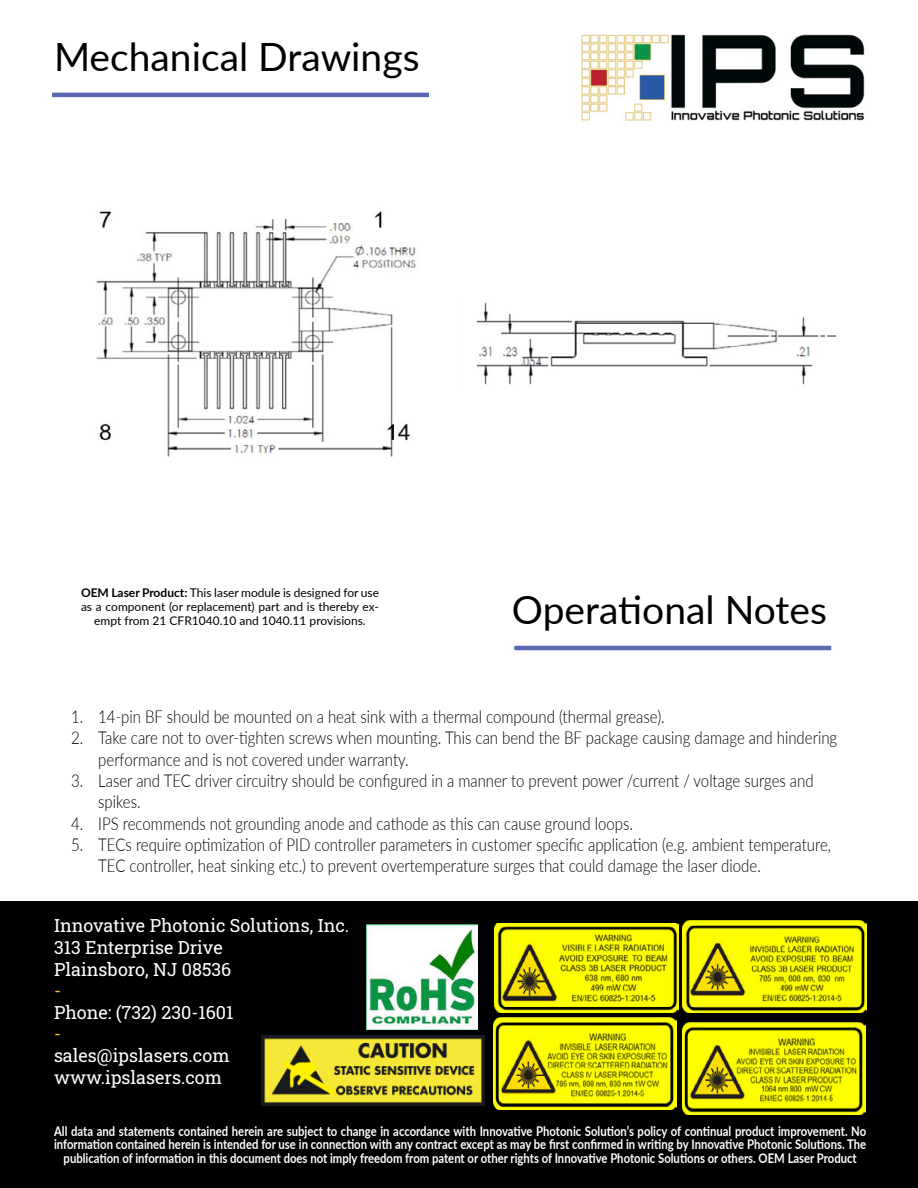
<style>
.page{position:relative;width:918px;height:1188px;background:#fff}
.page>*{position:absolute;margin:0;border:0;box-sizing:border-box;transform-origin:0 0}
.t1{font:39px "Lato";color:#000}
.t2{font:18px/21.6px "Roboto Slab";color:#fff}
.t3{font:18px "Roboto Slab";color:#ffc62f}
.t4{font:300 17.7px/21.3px "Lato";color:#000;scale:.85 1}
.t5{font:700 13.35px/13.4px "Lato";color:#fff;text-align:center;scale:.85 1}
.t6{font:12px/14.4px "Lato";color:#000;text-align:center}
.s1{font-weight:700}
</style>
<div class="page">
<div style="left:0;top:902px;width:918px;height:286px;background:#000"></div>
<hr style="left:52px;top:93px;width:377px;height:4px;background:#5968b0">
<hr style="left:514px;top:646px;width:317px;height:4px;background:#5968b0">
<img style="left:96px;top:211px;width:320px;height:246px">
<img style="left:476px;top:302px;width:360px;height:83px">
<img style="left:495px;top:924px;width:183px;height:89px">
<img style="left:493px;top:1018px;width:184px;height:92px">
<img style="left:682px;top:921px;width:184px;height:92px">
<img style="left:682px;top:1022px;width:184px;height:92px">
<img style="left:582px;top:35px;width:283px;height:86px">
<img style="left:366px;top:924px;width:112px;height:106px">
<img style="left:261px;top:1035px;width:224px;height:71px">
<h1 class="t1" style="left:54px;top:29px;width:367px">Mechanical Drawings</h1>
<p class="t6" style="left:81px;top:584px;width:300px"><span class="s1">OEM Laser Product:</span> This laser module is designed for use as a component (or replacement) part and is thereby ex&shy;empt from 21 CFR1040.10 and 1040.11 provisions.</p>
<h1 class="t1" style="left:512px;top:582px;width:317px">Operational Notes</h1>
<p class="t4" style="left:71px;top:706px;width:700px">1. 14-pin BF should be mounted on a heat sink with a thermal compound (thermal grease).</p>
<p class="t4" style="left:98px;top:727px;width:871px;text-indent:-27px">2. Take care not to over-tighten screws when mounting. This can bend the BF package causing damage and hindering performance and is not covered under warranty.</p>
<p class="t4" style="left:98px;top:769px;width:843px;text-indent:-27px">3. Laser and TEC driver circuitry should be configured in a manner to prevent power /current / voltage surges and spikes.</p>
<p class="t4" style="left:71px;top:812px;width:662px">4. IPS recommends not grounding anode and cathode as this can cause ground loops.</p>
<p class="t4" style="left:98px;top:833px;width:864px;text-indent:-27px">5. TECs require optimization of PID controller parameters in customer specific application (e.g. ambient temperature,<br>TEC controller, heat sinking etc.) to prevent overtemperature surges that could damage the laser diode.</p>
<p class="t2" style="left:54px;top:915px;width:297px">Innovative Photonic Solutions, Inc.<br>313 Enterprise Drive<br>Plainsboro, NJ 08536</p>
<p class="t3" style="left:54px;top:978px;width:9px">-</p>
<p class="t2" style="left:54px;top:1001px;width:181px">Phone: (732) 230-1601</p>
<p class="t3" style="left:54px;top:1021px;width:9px">-</p>
<p class="t2" style="left:54px;top:1044px;width:177px">sales@ipslasers.com www.ipslasers.com</p>
<p class="t5" style="left:54px;top:1124px;width:957px">All data and statements contained herein are subject to change in accordance with Innovative Photonic Solution’s policy of continual product improvement. No information contained herein is intended for use in connection with any contract except as may be first confirmed in writing by Innovative Photonic Solutions. The publication of information in this document does not imply freedom from patent or other rights of Innovative Photonic Solutions or others. OEM Laser Product</p>
</div>
